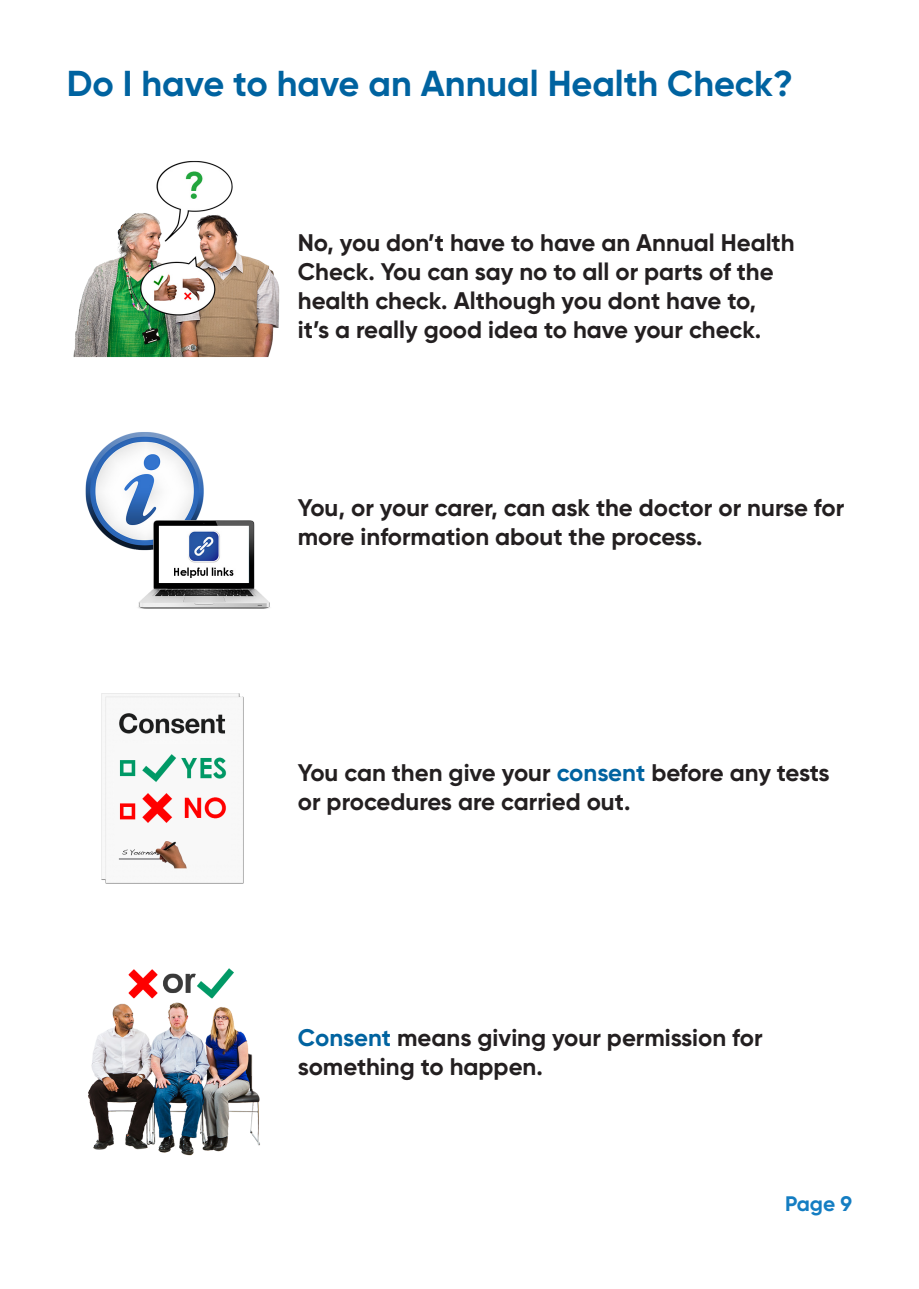
<style>
.page{position:relative;width:919px;height:1289px;background:#fff}
.page>*{position:absolute;margin:0;border:0;box-sizing:border-box;transform-origin:0 0}
.t1{font:700 36px "Gilroy";color:#0063a0}
.t2{font:700 24px/28.8px "Gilroy";color:#231f20}
.t3{font:700 21px "Gilroy";color:#147dc2}
.s1{color:#0063a0}
</style>
<div class="page">
<img style="left:73px;top:161px;width:207px;height:197px">
<img style="left:85px;top:432px;width:185px;height:177px">
<img style="left:101px;top:693px;width:143px;height:191px">
<img style="left:88px;top:968px;width:172px;height:188px">
<h1 class="t1" style="left:67px;top:60px;width:727px">Do I have to have an Annual Health Check?</h1>
<p class="t2" style="left:298px;top:228px;width:498px">No, you don’t have to have an Annual Health Check. You can say no to all or parts of the health check. Although you dont have to,<br>it’s a really good idea to have your check.</p>
<p class="t2" style="left:298px;top:493px;width:548px">You, or your carer, can ask the doctor or nurse for more information about the process.</p>
<p class="t2" style="left:298px;top:757px;width:533px">You can then give your <span class="s1">consent</span> before any tests or procedures are carried out.</p>
<p class="t2" style="left:298px;top:1023px;width:466px"><span class="s1">Consent</span> means giving your permission for something to happen.</p>
<p class="t3" style="left:785px;top:1190px;width:69px">Page 9</p>
</div>
